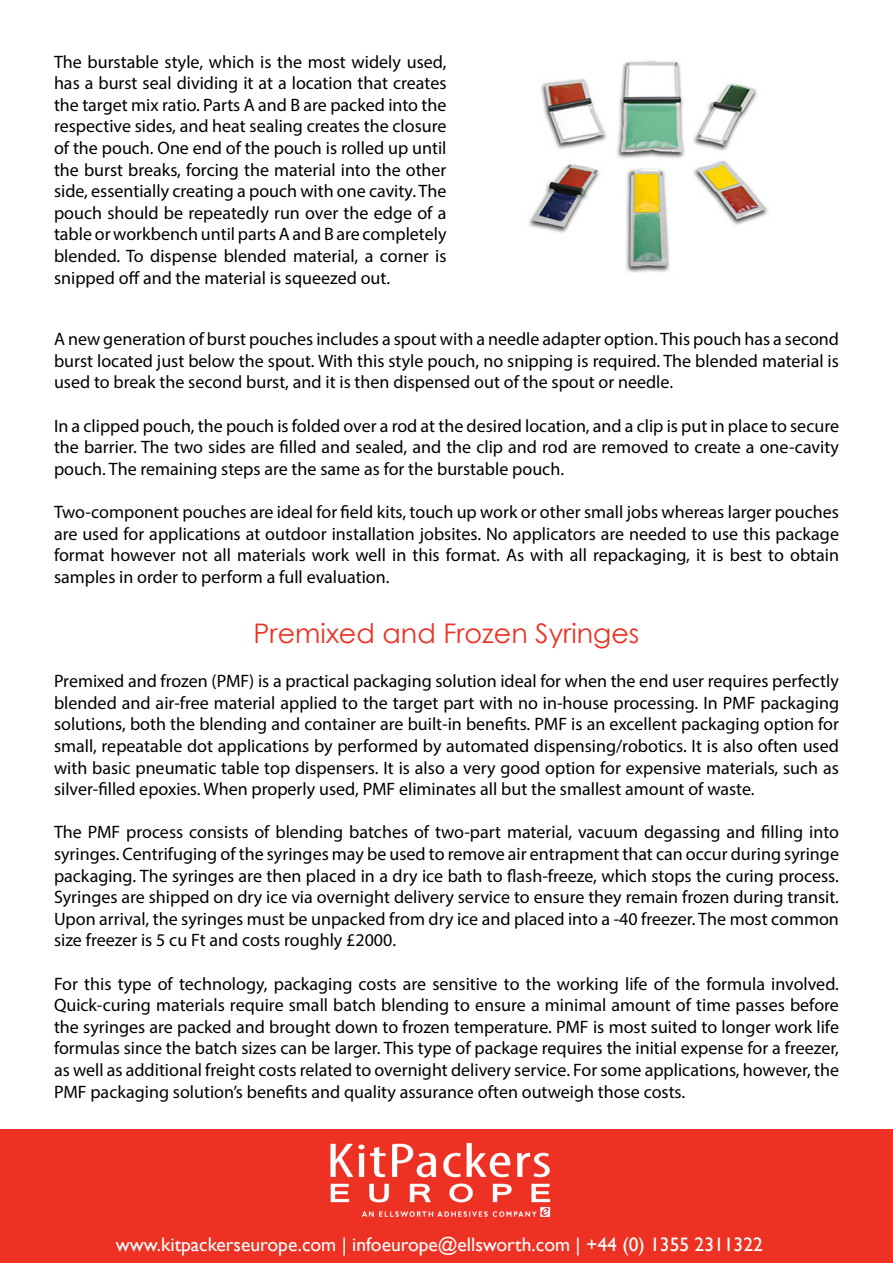
<style>
.page{position:relative;width:893px;height:1263px;background:#fff}
.page>*{position:absolute;margin:0;border:0;box-sizing:border-box;transform-origin:0 0}
.t1{font:27px "Century Gothic";color:#ed3223}
.t2{font:19.5px "Gill Sans";color:#fff}
.t3{font:18px/21.6px "Myriad Pro";color:#000;text-align:justify}
</style>
<div class="page">
<img style="left:528px;top:60px;width:240px;height:213px">
<div style="left:0;top:1130px;width:893px;height:133px;background:#ed3223"></div>
<img style="left:330px;top:1142px;width:221px;height:75px">
<p class="t3" style="left:54px;top:50px;width:394px">The burstable style, which is the most widely used, has a burst seal dividing it at a location that creates the target mix ratio. Parts A and B are packed into the respective sides, and heat sealing creates the closure of the pouch. One end of the pouch is rolled up until the burst breaks, forcing the material into the other side, essentially creating a pouch with one cavity. The pouch should be repeatedly run over the edge of a table or workbench until parts A and B are completely blended. To dispense blended material, a corner is snipped off and the material is squeezed out.</p>
<p class="t3" style="left:54px;top:328px;width:786px">A new generation of burst pouches includes a spout with a needle adapter option. This pouch has a second burst located just below the spout. With this style pouch, no snipping is required. The blended material is used to break the second burst, and it is then dispensed out of the spout or needle.</p>
<p class="t3" style="left:54px;top:415px;width:786px">In a clipped pouch, the pouch is folded over a rod at the desired location, and a clip is put in place to secure the barrier. The two sides are filled and sealed, and the clip and rod are removed to create a one-cavity pouch. The remaining steps are the same as for the burstable pouch.</p>
<p class="t3" style="left:54px;top:501px;width:787px">Two-component pouches are ideal for field kits, touch up work or other small jobs whereas larger pouches are used for applications at outdoor installation jobsites. No applicators are needed to use this package format however not all materials work well in this format. As with all repackaging, it is best to obtain samples in order to perform a full evaluation.</p>
<p class="t1" style="left:254px;top:614px;width:387px">Premixed and Frozen Syringes</p>
<p class="t3" style="left:54px;top:670px;width:787px">Premixed and frozen (PMF) is a practical packaging solution ideal for when the end user requires perfectly blended and air-free material applied to the target part with no in-house processing. In PMF packaging solutions, both the blending and container are built-in benefits. PMF is an excellent packaging option for small, repeatable dot applications by performed by automated dispensing/robotics. It is also often used with basic pneumatic table top dispensers. It is also a very good option for expensive materials, such as silver-filled epoxies. When properly used, PMF eliminates all but the smallest amount of waste.</p>
<p class="t3" style="left:54px;top:821px;width:786px">The PMF process consists of blending batches of two-part material, vacuum degassing and filling into syringes. Centrifuging of the syringes may be used to remove air entrapment that can occur during syringe packaging. The syringes are then placed in a dry ice bath to flash-freeze, which stops the curing process.<br>Syringes are shipped on dry ice via overnight delivery service to ensure they remain frozen during transit.<br>Upon arrival, the syringes must be unpacked from dry ice and placed into a -40 freezer. The most common size freezer is 5 cu Ft and costs roughly £2000.</p>
<p class="t3" style="left:54px;top:972px;width:786px">For this type of technology, packaging costs are sensitive to the working life of the formula involved.<br>Quick-curing materials require small batch blending to ensure a minimal amount of time passes before the syringes are packed and brought down to frozen temperature. PMF is most suited to longer work life formulas since the batch sizes can be larger. This type of package requires the initial expense for a freezer, as well as additional freight costs related to overnight delivery service. For some applications, however, the PMF packaging solution’s benefits and quality assurance often outweigh those costs.</p>
<p class="t2" style="left:116px;top:1233px;width:648px">www.kitpackerseurope.com | infoeurope@ellsworth.com | +44 (0) 1355 2311322</p>
</div>
